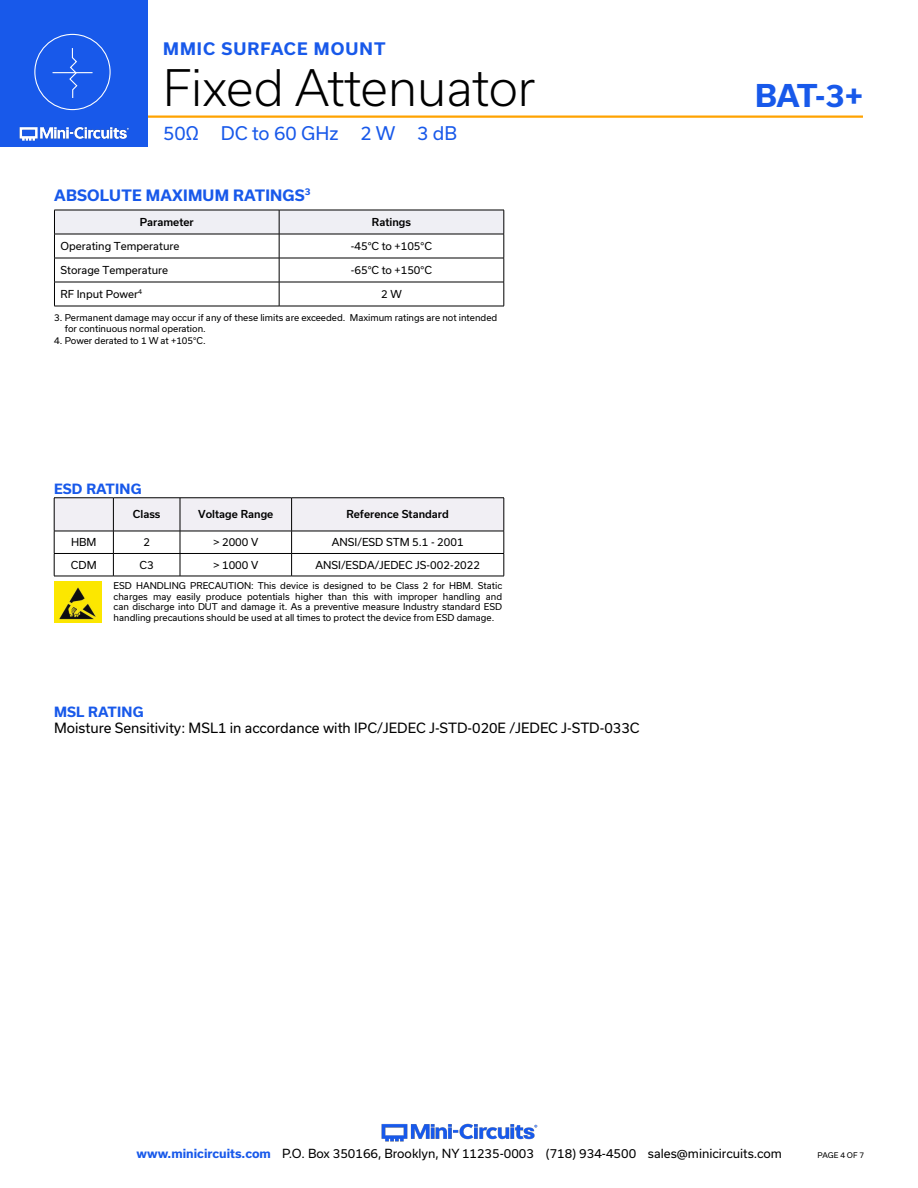
<style>
.page{position:relative;width:918px;height:1188px;background:#fff}
.page>*{position:absolute;margin:0;border:0;box-sizing:border-box;transform-origin:0 0}
.t1{font:300 48px "Usual";color:#000}
.t2{font:700 30px "Usual";color:#1859ea}
.t3{font:18px "Usual";color:#1859ea}
.t4{font:700 16.5px "Usual";letter-spacing:.065em;color:#1859ea}
.Blue_Headers{font:700 15px "Usual";letter-spacing:.015em;color:#1859ea}
.Regular_Copy{font:13.5px "Usual";color:#000}
.Blue_Headers-2{font:700 13.5px "Usual";letter-spacing:.015em;color:#1859ea}
.t5{font:12px "Usual";color:#000}
.Table_Body_Center{font:10.5px "Usual";color:#000}
.Table_Body_Left_Justified{font:10.5px "Usual";color:#000}
.Table_Header_Center{font:500 10.5px "Usual";color:#000}
.Notes{font:9px/10.8px "Usual";color:#000;text-align:justify}
.t6{font:7.5px "Usual";color:#000}
.s1{font-weight:700;color:#1859ea}
</style>
<div class="page">
<img style="left:381px;top:1123px;width:157px;height:19px">
<hr style="left:130px;top:116px;width:733px;height:2px;background:#ffa300">
<div style="left:0;top:0;width:148px;height:147px;background:#1859ea"></div>
<img style="left:19px;top:126px;width:110px;height:15px">
<div style="left:34px;top:34px;width:77px;height:76px;border:1px solid #fff;border-radius:50%"></div>
<hr style="left:53px;top:72px;width:39px;height:1px;background:#fff">
<svg style="left:68px;top:48px;width:10px;height:50px"></svg>
<svg style="left:54px;top:498px;width:451px;height:78px"></svg>
<hr style="left:54px;top:576px;width:59px;height:1px;background:#000">
<hr style="left:113px;top:576px;width:67px;height:1px;background:#000">
<hr style="left:180px;top:576px;width:112px;height:1px;background:#000">
<hr style="left:292px;top:576px;width:212px;height:1px;background:#000">
<img style="left:54px;top:582px;width:47px;height:40px">
<hr style="left:54px;top:306px;width:225px;height:1px;background:#000">
<hr style="left:279px;top:306px;width:225px;height:1px;background:#000">
<svg style="left:54px;top:210px;width:451px;height:96px"></svg>
<h3 class="t4" style="left:163px;top:40px;width:224px">MMIC SURFACE MOUNT</h3>
<h1 class="t1" style="left:163px;top:60px;width:374px">Fixed Attenuator</h1>
<h3 class="t3" style="left:163px;top:123px;width:295px">50Ω DC to 60 GHz 2 W 3 dB</h3>
<p class="Blue_Headers" style="left:54px;top:187px;width:258px">ABSOLUTE MAXIMUM RATINGS<sup>3</sup></p>
<p class="Table_Header_Center" style="left:140px;top:216px;width:56px">Parameter</p>
<p class="Table_Header_Center" style="left:372px;top:216px;width:41px">Ratings</p>
<p class="Table_Body_Left_Justified" style="left:60px;top:240px;width:120px">Operating Temperature</p>
<p class="Table_Body_Center" style="left:351px;top:240px;width:83px">-45°C to +105°C</p>
<p class="Table_Body_Left_Justified" style="left:60px;top:264px;width:109px">Storage Temperature</p>
<p class="Table_Body_Center" style="left:351px;top:264px;width:83px">-65°C to +150°C</p>
<p class="Table_Body_Left_Justified" style="left:60px;top:288px;width:83px">RF Input Power<sup>4</sup></p>
<p class="Table_Body_Center" style="left:381px;top:288px;width:22px">2 W</p>
<p class="Notes" style="left:65px;top:312px;width:434px;text-indent:-10px">3. Permanent damage may occur if any of these limits are exceeded. Maximum ratings are not intended for continuous normal operation.</p>
<p class="Notes" style="left:54px;top:335px;width:153px">4. Power derated to 1 W at +105°C.</p>
<p class="Blue_Headers-2" style="left:54px;top:481px;width:89px">ESD RATING</p>
<p class="Table_Header_Center" style="left:133px;top:508px;width:29px">Class</p>
<p class="Table_Header_Center" style="left:198px;top:508px;width:77px">Voltage Range</p>
<p class="Table_Header_Center" style="left:346px;top:508px;width:104px">Reference Standard</p>
<p class="Table_Body_Left_Justified" style="left:71px;top:536px;width:27px">HBM</p>
<p class="Table_Body_Center" style="left:143px;top:536px;width:8px">2</p>
<p class="Table_Body_Center" style="left:213px;top:536px;width:46px">&gt; 2000 V</p>
<p class="Table_Body_Center" style="left:332px;top:536px;width:133px">ANSI/ESD STM 5.1 - 2001</p>
<p class="Table_Body_Left_Justified" style="left:71px;top:559px;width:27px">CDM</p>
<p class="Table_Body_Center" style="left:140px;top:559px;width:16px">C3</p>
<p class="Table_Body_Center" style="left:213px;top:559px;width:46px">&gt; 1000 V</p>
<p class="Table_Body_Center" style="left:315px;top:559px;width:166px">ANSI/ESDA/JEDEC JS-002-2022</p>
<p class="Notes" style="left:114px;top:580px;width:390px">ESD HANDLING PRECAUTION: This device is designed to be Class 2 for HBM. Static charges may easily produce potentials higher than this with improper handling and can discharge into DUT and damage it. As a preventive measure Industry standard ESD handling precautions should be used at all times to protect the device from ESD damage.</p>
<p class="Blue_Headers-2" style="left:54px;top:704px;width:91px">MSL RATING</p>
<p class="Regular_Copy" style="left:54px;top:720px;width:587px">Moisture Sensitivity: MSL1 in accordance with IPC/JEDEC J-STD-020E /JEDEC J-STD-033C</p>
<h2 class="t2" style="left:755px;top:79px;width:110px">BAT-3+</h2>
<h3 class="t5" style="left:137px;top:1146px;width:647px"><span class="s1">www.minicircuits.com</span> P.O. Box 350166, Brooklyn, NY 11235-0003 (718) 934-4500 sales@minicircuits.com</h3>
<p class="t6" style="left:818px;top:1151px;width:48px">PAGE 4 OF 7</p>
</div>
